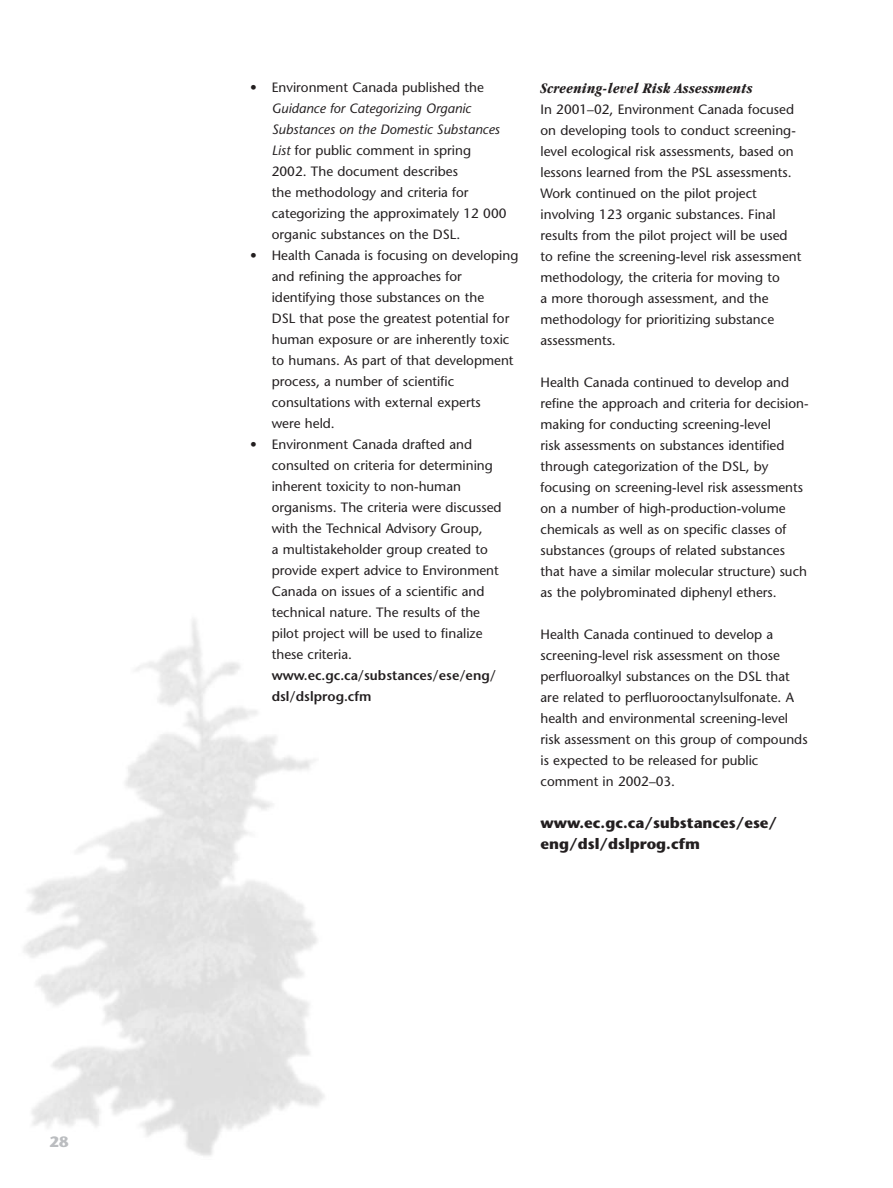
<style>
.page{position:relative;width:893px;height:1188px;background:#fff}
.page>*{position:absolute;margin:0;border:0;box-sizing:border-box;transform-origin:0 0}
.t1{font:700 15px/21px "Stone Sans";color:#231f20}
.t2{font:italic 700 condensed 15px "Garamond";letter-spacing:.015em;color:#231f20}
.t3{font:700 15px "Stone Sans";color:#bbbdc0}
.t4{font:13.5px/21px "Stone Sans";color:#231f20}
.t5{font:600 13.5px/21px "Stone Sans";color:#231f20}
.s1{font-style:italic}
</style>
<div class="page">
<svg style="left:24px;top:619px;width:301px;height:537px"></svg>
<p class="t3" style="left:50px;top:1135px;width:20px">28</p>
<p class="t4" style="left:250px;top:79px;width:235px">• Environment Canada published the</p>
<p class="t4" style="left:272px;top:100px;width:236px"><span class="s1">Guidance for Categorizing Organic Substances on the Domestic Substances List</span> for public comment in spring 2002. The document describes<br>the methodology and criteria for categorizing the approximately 12 000 organic substances on the DSL.</p>
<p class="t4" style="left:272px;top:247px;width:248px;text-indent:-22px">• Health Canada is focusing on developing and refining the approaches for identifying those substances on the<br>DSL that pose the greatest potential for human exposure or are inherently toxic to humans. As part of that development process, a number of scientific consultations with external experts<br>were held.</p>
<p class="t4" style="left:272px;top:436px;width:231px;text-indent:-22px">• Environment Canada drafted and consulted on criteria for determining inherent toxicity to non-human organisms. The criteria were discussed with the Technical Advisory Group,<br>a multistakeholder group created to provide expert advice to Environment Canada on issues of a scientific and technical nature. The results of the pilot project will be used to finalize these criteria.</p>
<p class="t5" style="left:272px;top:667px;width:226px">www.ec.gc.ca/substances/ese/eng/ dsl/dslprog.cfm</p>
<p class="t2" style="left:540px;top:82px;width:213px">Screening-level Risk Assessments</p>
<p class="t4" style="left:540px;top:100px;width:262px">In 2001–02, Environment Canada focused on developing tools to conduct screening&shy;level ecological risk assessments, based on lessons learned from the PSL assessments.<br>Work continued on the pilot project involving 123 organic substances. Final results from the pilot project will be used to refine the screening-level risk assessment methodology, the criteria for moving to<br>a more thorough assessment, and the methodology for prioritizing substance assessments.</p>
<p class="t4" style="left:540px;top:373px;width:269px">Health Canada continued to develop and refine the approach and criteria for decision&shy;making for conducting screening-level<br>risk assessments on substances identified through categorization of the DSL, by focusing on screening-level risk assessments on a number of high-production-volume chemicals as well as on specific classes of substances (groups of related substances that have a similar molecular structure) such as the polybrominated diphenyl ethers.</p>
<p class="t4" style="left:540px;top:625px;width:268px">Health Canada continued to develop a screening-level risk assessment on those perfluoroalkyl substances on the DSL that are related to perfluorooctanylsulfonate. A health and environmental screening-level risk assessment on this group of compounds is expected to be released for public comment in 2002–03.</p>
<p class="t1" style="left:540px;top:814px;width:238px">www.ec.gc.ca/substances/ese/ eng/dsl/dslprog.cfm</p>
</div>
